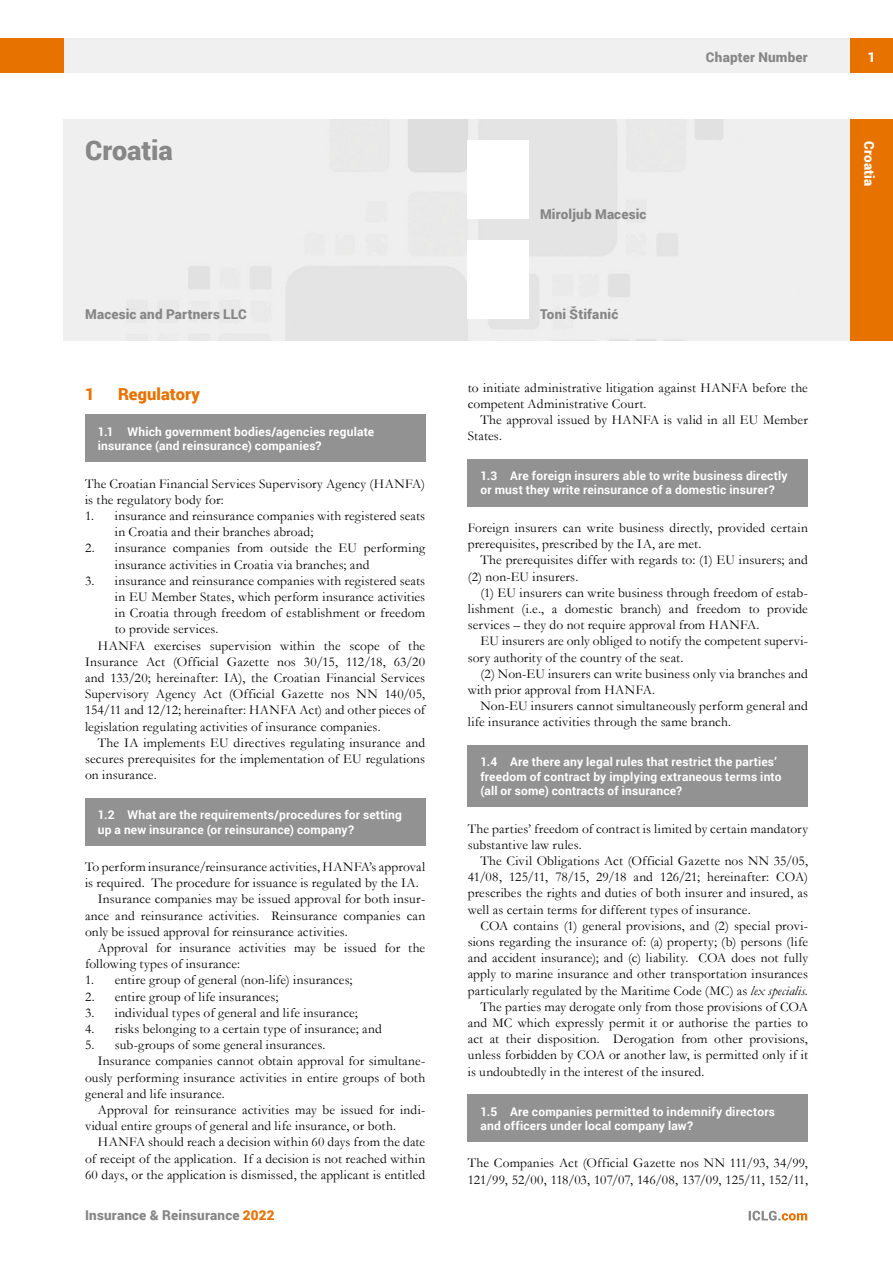
<style>
.page{position:relative;width:893px;height:1263px;background:#fff}
.page>*{position:absolute;margin:0;border:0;box-sizing:border-box;transform-origin:0 0}
.t1{font:900 27px "Roboto";letter-spacing:-.005em;color:#878787}
.t2{font:900 16.5px "Roboto";letter-spacing:.005em;color:#e87200}
.t3{font:13.5px/16.2px "Garamond";letter-spacing:.01em;color:#000}
.t4{font:900 13.5px "Roboto";letter-spacing:.015em;color:#878787}
.t5{font:900 13.5px "Roboto";letter-spacing:.01em;color:#fff}
.t6{font:700 12px/14.4px "Roboto";letter-spacing:.015em;color:#fff}
.s1{color:#e87200}
.s2{font-style:italic}
</style>
<div class="page">
<div style="left:64px;top:38px;width:786px;height:34px;background:#f0f0f0"></div>
<div style="left:850px;top:38px;width:43px;height:34px;background:#e87200"></div>
<div style="left:0;top:38px;width:64px;height:34px;background:#e87200"></div>
<svg style="left:749px;top:1211px;width:58px;height:9px"></svg>
<div style="left:850px;top:119px;width:43px;height:221px;background:#e87200"></div>
<div style="left:468px;top:459px;width:340px;height:47px;background:#929292"></div>
<div style="left:468px;top:745px;width:340px;height:62px;background:#929292"></div>
<div style="left:468px;top:1094px;width:340px;height:48px;background:#929292"></div>
<div style="left:85px;top:415px;width:340px;height:47px;background:#929292"></div>
<div style="left:85px;top:798px;width:340px;height:47px;background:#929292"></div>
<h1 class="t1" style="left:85px;top:131px;width:89px">Croatia</h1>
<p class="t4" style="left:540px;top:205px;width:108px">Miroljub Macesic</p>
<p class="t4" style="left:85px;top:305px;width:163px">Macesic and Partners LLC</p>
<p class="t4" style="left:540px;top:305px;width:80px">Toni Štifanić</p>
<p class="t4" style="left:706px;top:48px;width:103px">Chapter Number</p>
<p class="t5" style="left:868px;top:48px;width:9px">1</p>
<p class="t5" style="left:879px;top:141px;width:46px;rotate:90deg">Croatia</p>
<p class="t2" style="left:85px;top:382px;width:11px">1</p>
<p class="t2" style="left:118px;top:382px;width:84px">Regulatory</p>
<p class="t6" style="left:98px;top:424px;width:278px">1.1 Which government bodies/agencies regulate insurance (and reinsurance) companies?</p>
<p class="t3" style="left:85px;top:475px;width:342px">The Croatian Financial Services Supervisory Agency (HANFA) is the regulatory body for:</p>
<p class="t3" style="left:115px;top:507px;width:312px;text-indent:-30px">1. insurance and reinsurance companies with registered seats in Croatia and their branches abroad;</p>
<p class="t3" style="left:115px;top:540px;width:312px;text-indent:-30px">2. insurance companies from outside the EU performing insurance activities in Croatia via branches; and</p>
<p class="t3" style="left:85px;top:572px;width:342px">3. insurance and reinsurance companies with registered seats</p>
<p class="t3" style="left:115px;top:588px;width:312px">in EU Member States, which perform insurance activities</p>
<p class="t3" style="left:115px;top:604px;width:312px">in Croatia through freedom of establishment or freedom</p>
<p class="t3" style="left:115px;top:621px;width:105px">to provide services.</p>
<p class="t3" style="left:98px;top:637px;width:329px">HANFA exercises supervision within the scope of the</p>
<p class="t3" style="left:85px;top:653px;width:342px">Insurance Act (Official Gazette nos 30/15, 112/18, 63/20</p>
<p class="t3" style="left:85px;top:669px;width:342px">and 133/20; hereinafter: IA), the Croatian Financial Services</p>
<p class="t3" style="left:85px;top:685px;width:342px">Supervisory Agency Act (Official Gazette nos NN 140/05,</p>
<p class="t3" style="left:85px;top:702px;width:342px">154/11 and 12/12; hereinafter: HANFA Act) and other pieces of</p>
<p class="t3" style="left:85px;top:718px;width:297px">legislation regulating activities of insurance companies.</p>
<p class="t3" style="left:98px;top:734px;width:329px">The IA implements EU directives regulating insurance and</p>
<p class="t3" style="left:85px;top:750px;width:342px">secures prerequisites for the implementation of EU regulations</p>
<p class="t3" style="left:85px;top:766px;width:73px">on insurance.</p>
<p class="t6" style="left:98px;top:807px;width:306px">1.2 What are the requirements/procedures for setting up a new insurance (or reinsurance) company?</p>
<p class="t3" style="left:85px;top:858px;width:342px">To perform insurance/reinsurance activities, HANFA’s approval</p>
<p class="t3" style="left:85px;top:874px;width:335px">is required. The procedure for issuance is regulated by the IA.</p>
<p class="t3" style="left:98px;top:891px;width:329px">Insurance companies may be issued approval for both insur-</p>
<p class="t3" style="left:85px;top:907px;width:342px">ance and reinsurance activities. Reinsurance companies can</p>
<p class="t3" style="left:85px;top:923px;width:264px">only be issued approval for reinsurance activities.</p>
<p class="t3" style="left:98px;top:939px;width:329px">Approval for insurance activities may be issued for the</p>
<p class="t3" style="left:85px;top:955px;width:157px">following types of insurance:</p>
<p class="t3" style="left:85px;top:972px;width:269px">1. entire group of general (non-life) insurances;</p>
<p class="t3" style="left:85px;top:988px;width:195px">2. entire group of life insurances;</p>
<p class="t3" style="left:85px;top:1004px;width:274px">3. individual types of general and life insurance;</p>
<p class="t3" style="left:85px;top:1020px;width:298px">4. risks belonging to a certain type of insurance; and</p>
<p class="t3" style="left:85px;top:1036px;width:242px">5. sub-groups of some general insurances.</p>
<p class="t3" style="left:98px;top:1053px;width:329px">Insurance companies cannot obtain approval for simultane-</p>
<p class="t3" style="left:85px;top:1069px;width:342px">ously performing insurance activities in entire groups of both</p>
<p class="t3" style="left:85px;top:1085px;width:141px">general and life insurance.</p>
<p class="t3" style="left:98px;top:1101px;width:329px">Approval for reinsurance activities may be issued for indi-</p>
<p class="t3" style="left:85px;top:1117px;width:313px">vidual entire groups of general and life insurance, or both.</p>
<p class="t3" style="left:98px;top:1134px;width:329px">HANFA should reach a decision within 60 days from the date</p>
<p class="t3" style="left:85px;top:1150px;width:342px">of receipt of the application. If a decision is not reached within</p>
<p class="t3" style="left:85px;top:1166px;width:342px">60 days, or the application is dismissed, the applicant is entitled</p>
<p class="t4" style="left:85px;top:1206px;width:191px">Insurance &amp; Reinsurance <span class="s1">2022</span></p>
<p class="t3" style="left:468px;top:379px;width:342px">to initiate administrative litigation against HANFA before the competent Administrative Court.</p>
<p class="t3" style="left:468px;top:411px;width:342px;text-indent:13px">The approval issued by HANFA is valid in all EU Member<br>States.</p>
<p class="t6" style="left:480px;top:468px;width:309px">1.3 Are foreign insurers able to write business directly or must they write reinsurance of a domestic insurer?</p>
<p class="t3" style="left:468px;top:519px;width:342px">Foreign insurers can write business directly, provided certain prerequisites, prescribed by the IA, are met.</p>
<p class="t3" style="left:468px;top:552px;width:342px;text-indent:13px">The prerequisites differ with regards to: (1) EU insurers; and (2) non-EU insurers.</p>
<p class="t3" style="left:468px;top:584px;width:342px;text-align:justify;text-indent:13px">(1) EU insurers can write business through freedom of estab&shy;lishment (i.e., a domestic branch) and freedom to provide services – they do not require approval from HANFA.</p>
<p class="t3" style="left:468px;top:633px;width:342px;text-indent:13px">EU insurers are only obliged to notify the competent supervi&shy;sory authority of the country of the seat.</p>
<p class="t3" style="left:468px;top:665px;width:342px;text-indent:13px">(2) Non-EU insurers can write business only via branches and with prior approval from HANFA.</p>
<p class="t3" style="left:468px;top:697px;width:342px;text-indent:13px">Non-EU insurers cannot simultaneously perform general and life insurance activities through the same branch.</p>
<p class="t6" style="left:480px;top:754px;width:303px">1.4 Are there any legal rules that restrict the parties’ freedom of contract by implying extraneous terms into (all or some) contracts of insurance?</p>
<p class="t3" style="left:468px;top:820px;width:342px">The parties’ freedom of contract is limited by certain mandatory substantive law rules.</p>
<p class="t3" style="left:468px;top:852px;width:342px;text-align:justify;text-indent:13px">The Civil Obligations Act (Official Gazette nos NN 35/05, 41/08, 125/11, 78/15, 29/18 and 126/21; hereinafter: COA) prescribes the rights and duties of both insurer and insured, as well as certain terms for different types of insurance.</p>
<p class="t3" style="left:480px;top:917px;width:329px">COA contains (1) general provisions, and (2) special provi-</p>
<p class="t3" style="left:468px;top:933px;width:342px">sions regarding the insurance of: (a) property; (b) persons (life</p>
<p class="t3" style="left:468px;top:949px;width:342px">and accident insurance); and (c) liability. COA does not fully</p>
<p class="t3" style="left:468px;top:966px;width:342px">apply to marine insurance and other transportation insurances</p>
<p class="t3" style="left:468px;top:982px;width:342px">particularly regulated by the Maritime Code (MC) as <span class="s2">lex specialis</span>.</p>
<p class="t3" style="left:480px;top:998px;width:329px">The parties may derogate only from those provisions of COA</p>
<p class="t3" style="left:468px;top:1014px;width:342px">and MC which expressly permit it or authorise the parties to</p>
<p class="t3" style="left:468px;top:1030px;width:342px">act at their disposition. Derogation from other provisions,</p>
<p class="t3" style="left:468px;top:1047px;width:342px">unless forbidden by COA or another law, is permitted only if it</p>
<p class="t3" style="left:468px;top:1063px;width:238px">is undoubtedly in the interest of the insured.</p>
<p class="t6" style="left:480px;top:1103px;width:296px">1.5 Are companies permitted to indemnify directors and officers under local company law?</p>
<p class="t3" style="left:468px;top:1155px;width:342px">The Companies Act (Official Gazette nos NN 111/93, 34/99,<br>121/99, 52/00, 118/03, 107/07, 146/08, 137/09, 125/11, 152/11,</p>
</div>
